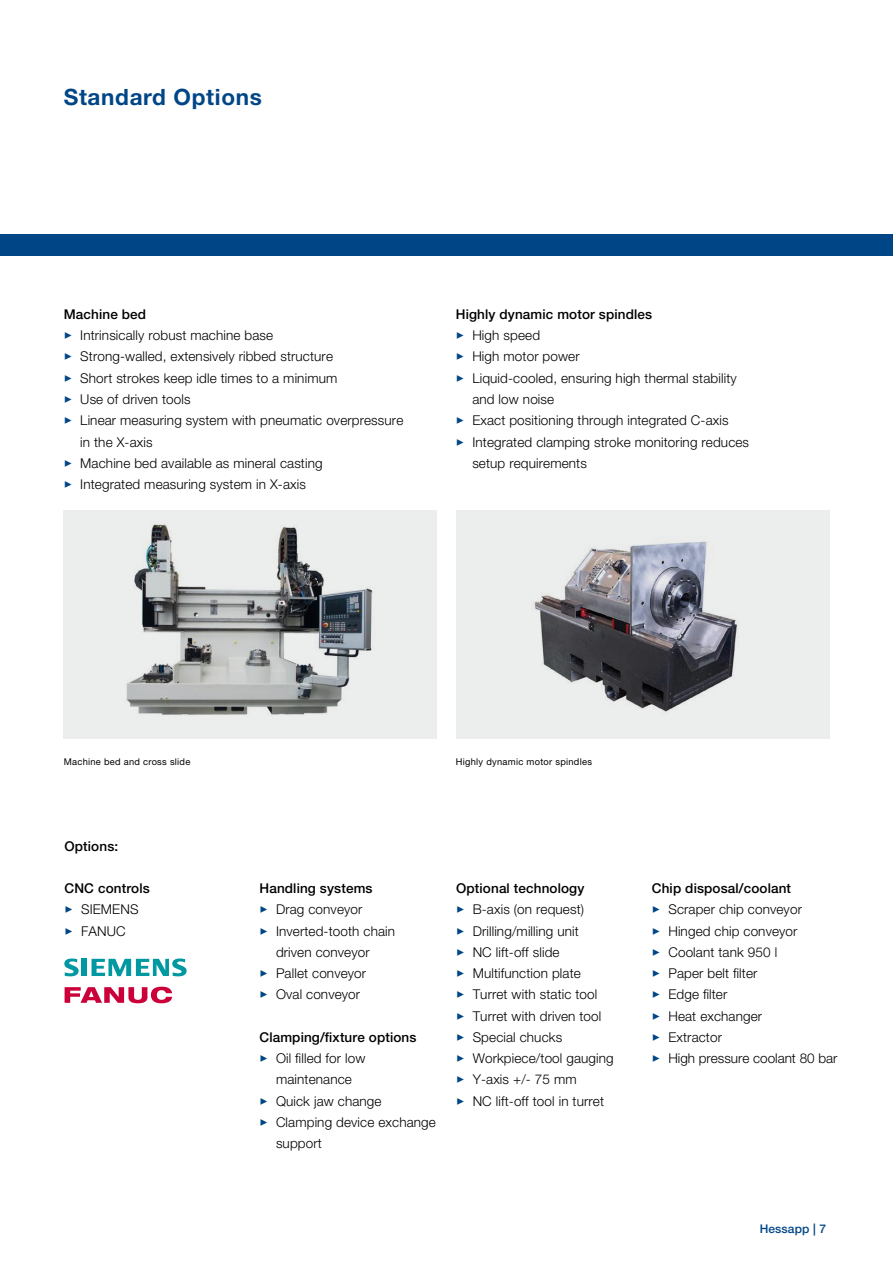
<style>
.page{position:relative;width:893px;height:1263px;background:#fff}
.page>*{position:absolute;margin:0;border:0;box-sizing:border-box;transform-origin:0 0}
.t1{font:700 22.5px "Helvetica Neue LT Pro";letter-spacing:.03em;color:#004687}
.t2{font:300 13.5px/21.3px "Helvetica Neue LT Pro";letter-spacing:.01em;color:#000}
.t3{font:500 13.5px "Helvetica Neue LT Pro";letter-spacing:.01em;color:#000}
.t4{font:500 12px "Helvetica Neue LT Pro";letter-spacing:.01em;color:#004687}
.t5{font:9.3px "Helvetica Neue LT Pro";letter-spacing:.03em;color:#000}
.s1{color:#004687}
</style>
<div class="page">
<div style="left:0;top:234px;width:893px;height:21px;background:#004687"></div>
<div style="left:64px;top:510px;width:373px;height:229px;background:#eceded"></div>
<img style="left:126px;top:524px;width:247px;height:191px">
<div style="left:456px;top:510px;width:373px;height:229px;background:#eceded"></div>
<img style="left:534px;top:541px;width:203px;height:171px">
<svg style="left:65px;top:987px;width:107px;height:16px"></svg>
<svg style="left:64px;top:958px;width:15px;height:18px"></svg>
<div style="left:82px;top:959px;width:5px;height:17px;background:#0098a1"></div>
<svg style="left:92px;top:958px;width:95px;height:18px"></svg>
<h1 class="t1" style="left:64px;top:83px;width:200px">Standard Options</h1>
<p class="t3" style="left:64px;top:306px;width:84px">Machine bed</p>
<p class="t2" style="left:64px;top:324px;width:211px"><span class="s1">✓</span> Intrinsically robust machine base</p>
<p class="t2" style="left:64px;top:346px;width:271px"><span class="s1">✓</span> Strong-walled, extensively ribbed structure</p>
<p class="t2" style="left:64px;top:367px;width:275px"><span class="s1">✓</span> Short strokes keep idle times to a minimum</p>
<p class="t2" style="left:64px;top:388px;width:128px"><span class="s1">✓</span> Use of driven tools</p>
<p class="t2" style="left:80px;top:409px;width:325px;text-indent:-16px"><span class="s1">✓</span> Linear measuring system with pneumatic overpressure in the X-axis</p>
<p class="t2" style="left:64px;top:452px;width:260px"><span class="s1">✓</span> Machine bed available as mineral casting</p>
<p class="t2" style="left:64px;top:473px;width:244px"><span class="s1">✓</span> Integrated measuring system in X-axis</p>
<p class="t3" style="left:456px;top:306px;width:198px">Highly dynamic motor spindles</p>
<p class="t2" style="left:456px;top:324px;width:86px"><span class="s1">✓</span> High speed</p>
<p class="t2" style="left:456px;top:346px;width:125px"><span class="s1">✓</span> High motor power</p>
<p class="t2" style="left:472px;top:367px;width:266px;text-indent:-16px"><span class="s1">✓</span> Liquid-cooled, ensuring high thermal stability and low noise</p>
<p class="t2" style="left:456px;top:409px;width:274px"><span class="s1">✓</span> Exact positioning through integrated C-axis</p>
<p class="t2" style="left:472px;top:431px;width:278px;text-indent:-16px"><span class="s1">✓</span> Integrated clamping stroke monitoring reduces setup requirements</p>
<p class="t5" style="left:64px;top:755px;width:128px">Machine bed and cross slide</p>
<p class="t5" style="left:456px;top:755px;width:138px">Highly dynamic motor spindles</p>
<p class="t3" style="left:65px;top:837px;width:55px">Options:</p>
<p class="t3" style="left:65px;top:880px;width:87px">CNC controls</p>
<p class="t2" style="left:65px;top:898px;width:76px"><span class="s1">✓</span> SIEMENS</p>
<p class="t2" style="left:65px;top:920px;width:63px"><span class="s1">✓</span> FANUC</p>
<p class="t3" style="left:259px;top:880px;width:115px">Handling systems</p>
<p class="t2" style="left:259px;top:898px;width:104px"><span class="s1">✓</span> Drag conveyor</p>
<p class="t2" style="left:276px;top:920px;width:121px;text-indent:-16px"><span class="s1">✓</span> Inverted-tooth chain driven conveyor</p>
<p class="t2" style="left:259px;top:962px;width:108px"><span class="s1">✓</span> Pallet conveyor</p>
<p class="t2" style="left:259px;top:984px;width:102px"><span class="s1">✓</span> Oval conveyor</p>
<p class="t3" style="left:259px;top:1029px;width:159px">Clamping/fixture options</p>
<p class="t2" style="left:259px;top:1047px;width:107px;text-align:center"><span class="s1">✓</span> Oil filled for low maintenance</p>
<p class="t2" style="left:259px;top:1090px;width:124px"><span class="s1">✓</span> Quick jaw change</p>
<p class="t2" style="left:276px;top:1111px;width:161px;text-indent:-16px"><span class="s1">✓</span> Clamping device exchange support</p>
<p class="t3" style="left:456px;top:880px;width:130px">Optional technology</p>
<p class="t2" style="left:456px;top:898px;width:129px"><span class="s1">✓</span> B-axis (on request)</p>
<p class="t2" style="left:456px;top:920px;width:124px"><span class="s1">✓</span> Drilling/milling unit</p>
<p class="t2" style="left:456px;top:941px;width:105px"><span class="s1">✓</span> NC lift-off slide</p>
<p class="t2" style="left:456px;top:962px;width:126px"><span class="s1">✓</span> Multifunction plate</p>
<p class="t2" style="left:456px;top:984px;width:143px"><span class="s1">✓</span> Turret with static tool</p>
<p class="t2" style="left:456px;top:1005px;width:147px"><span class="s1">✓</span> Turret with driven tool</p>
<p class="t2" style="left:456px;top:1026px;width:108px"><span class="s1">✓</span> Special chucks</p>
<p class="t2" style="left:456px;top:1047px;width:159px"><span class="s1">✓</span> Workpiece/tool gauging</p>
<p class="t2" style="left:456px;top:1069px;width:122px"><span class="s1">✓</span> Y-axis +/- 75 mm</p>
<p class="t2" style="left:456px;top:1090px;width:149px"><span class="s1">✓</span> NC lift-off tool in turret</p>
<p class="t3" style="left:652px;top:880px;width:141px">Chip disposal/coolant</p>
<p class="t2" style="left:652px;top:899px;width:152px"><span class="s1">✓</span> Scraper chip conveyor</p>
<p class="t2" style="left:652px;top:920px;width:147px"><span class="s1">✓</span> Hinged chip conveyor</p>
<p class="t2" style="left:652px;top:941px;width:127px"><span class="s1">✓</span> Coolant tank 950 l</p>
<p class="t2" style="left:652px;top:962px;width:107px"><span class="s1">✓</span> Paper belt filter</p>
<p class="t2" style="left:652px;top:984px;width:77px"><span class="s1">✓</span> Edge filter</p>
<p class="t2" style="left:652px;top:1005px;width:112px"><span class="s1">✓</span> Heat exchanger</p>
<p class="t2" style="left:652px;top:1026px;width:72px"><span class="s1">✓</span> Extractor</p>
<p class="t2" style="left:652px;top:1047px;width:187px"><span class="s1">✓</span> High pressure coolant 80 bar</p>
<p class="t4" style="left:760px;top:1222px;width:68px">Hessapp | 7</p>
</div>
